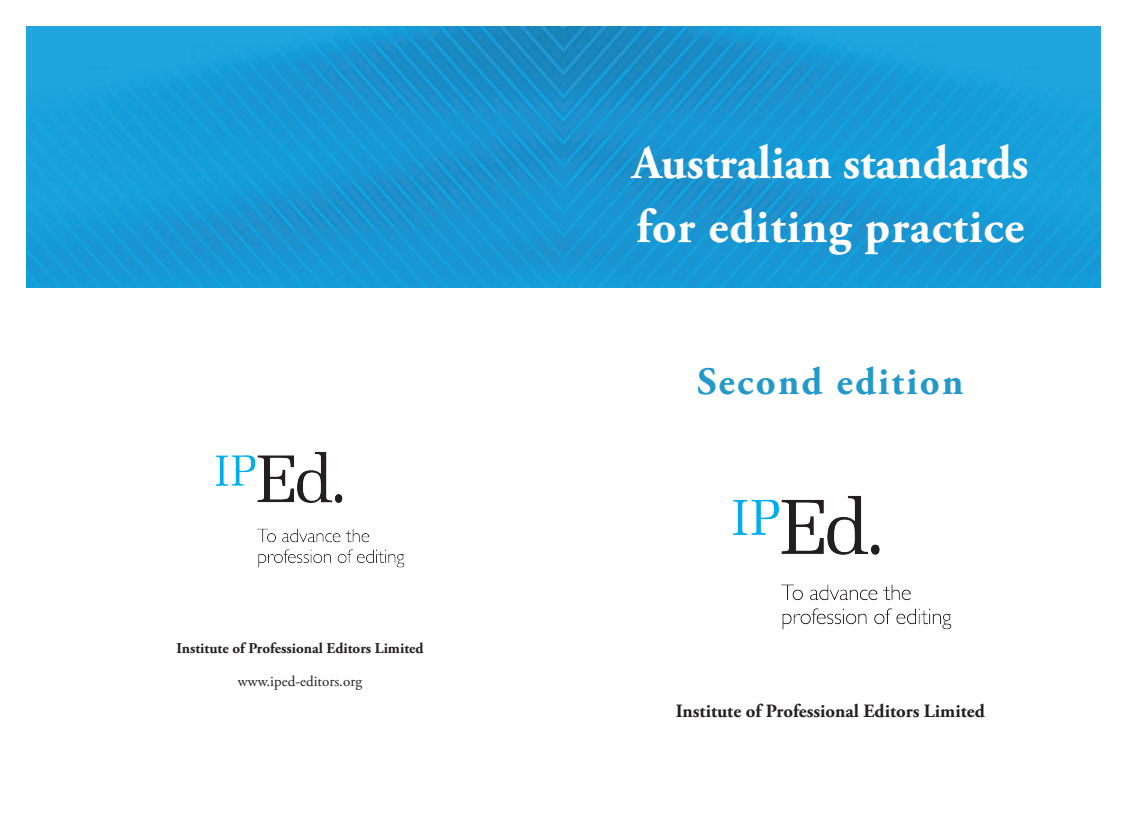
<style>
.page{position:relative;width:1127px;height:818px;background:#fff}
.page>*{position:absolute;margin:0;border:0;box-sizing:border-box;transform-origin:0 0}
.t1{font:700 47.5px/63.8px "Adobe Garamond Pro";color:#fff}
.t2{font:700 38.75px "Adobe Garamond Pro";letter-spacing:.06em;color:#2399ca}
.t3{font:700 18.75px "Adobe Garamond Pro";color:#231f20}
.t4{font:700 15px "Adobe Garamond Pro";color:#231f20}
.t5{font:15px "Adobe Garamond Pro";color:#231f20}
</style>
<div class="page">
<img style="left:215px;top:452px;width:190px;height:116px">
<img style="left:26px;top:26px;width:1074px;height:262px">
<img style="left:733px;top:496px;width:219px;height:134px">
<p class="t4" style="left:176px;top:640px;width:248px">Institute of Professional Editors Limited</p>
<p class="t5" style="left:238px;top:672px;width:126px">www.iped-editors.org</p>
<h1 class="t1" style="left:632px;top:132px;width:398px">Australian standards for editing practice</h1>
<h2 class="t2" style="left:697px;top:359px;width:268px">Second edition</h2>
<p class="t3" style="left:675px;top:700px;width:310px">Institute of Professional Editors Limited</p>
</div>
